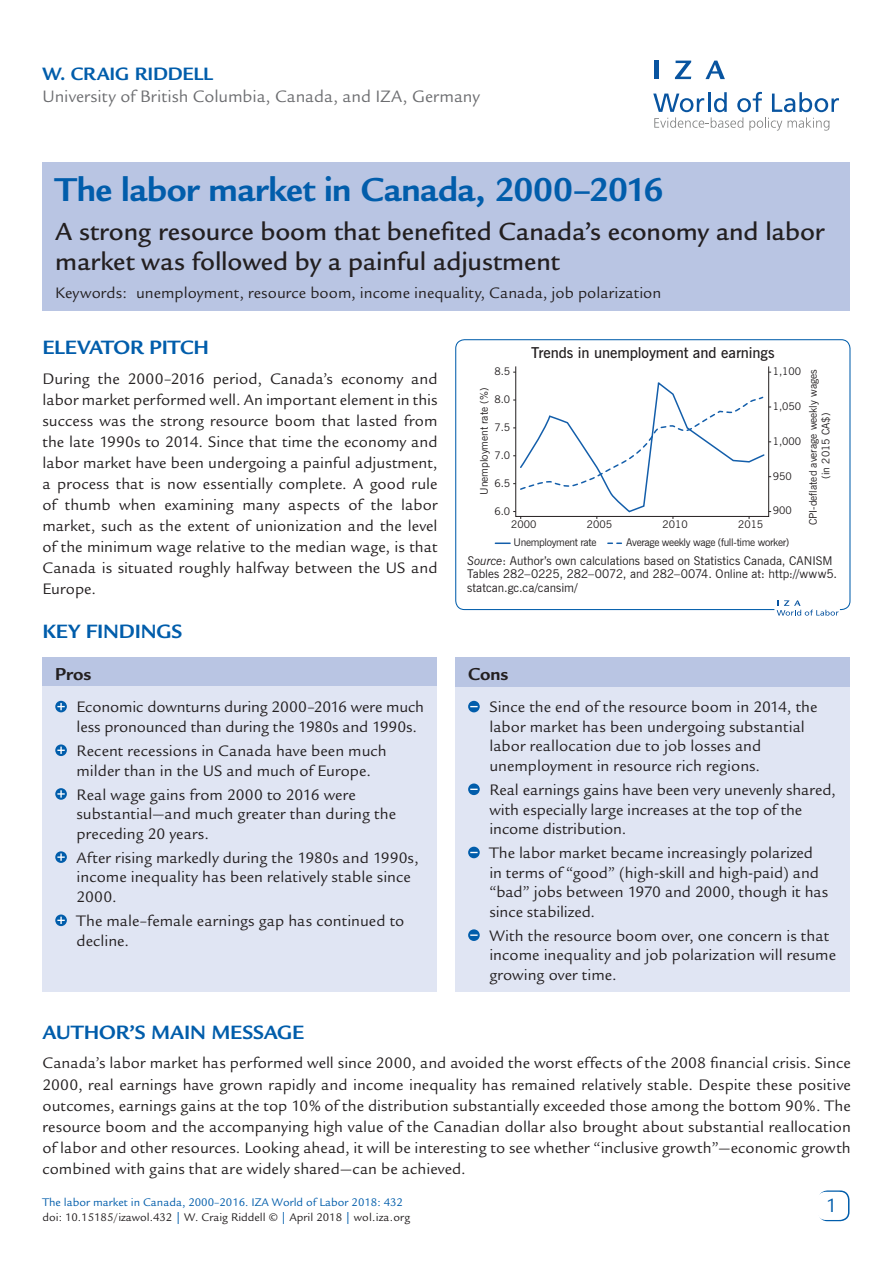
<style>
.page{position:relative;width:893px;height:1263px;background:#fff}
.page>*{position:absolute;margin:0;border:0;box-sizing:border-box;transform-origin:0 0}
.Cover__Title{font:700 36px "Legacy Sans";letter-spacing:-.015em;color:#015dab}
.Cover__Subtitle{font:500 27px/30px "Legacy Sans";letter-spacing:-.005em;color:#231f20}
.Main__A_Level_Headin{font:700 21px "Legacy Sans";letter-spacing:-.01em;color:#015dab}
.t1{font:21px "Legacy Sans";color:#015dab}
.Cover__AuthorName{font:700 19.5px "Legacy Sans";letter-spacing:-.005em;color:#015dab}
.Cover__Pro_Con_Heade{font:700 18.75px "Legacy Sans";letter-spacing:-.005em;color:#231f20}
.Cover__Affiliation{font:18px "Legacy Sans";letter-spacing:-.005em;color:#6c6d70}
.Main__Bodytext{font:16.5px/21px "Legacy Sans";letter-spacing:.005em;color:#231f20;text-align:justify}
.Cover__Pro_Con_Bulle{font:16.5px/19.5px "Legacy Sans";color:#231f20}
.Keywords{font:16.5px "Legacy Sans";letter-spacing:.005em;color:#231f20}
.GA_Head{font:600 15px "News Gothic BT";letter-spacing:-.005em;color:#231f20}
.Figso{font:12px/13.5px "News Gothic BT";color:#231f20}
.t2{font:12px/14.5px "Legacy Sans";color:#015dab}
.t3{font:10.5px/12.6px "News Gothic BT";color:#231f20;text-align:center}
.t4{font:10.5px "News Gothic BT";letter-spacing:-.03em;color:#231f20}
.s1{font-style:italic}
.s2{color:#231f20}
.s3{font-family:"Legacy Sans Std";color:#231f20}
</style>
<div class="page">
<div style="left:43px;top:162px;width:807px;height:149px;background:#b9c5e3"></div>
<div style="left:818px;top:1190px;width:31px;height:31px;border:2px solid #015dab;border-radius:9px"></div>
<div style="left:817px;top:1192px;width:30px;height:28px;background:#fff;border-radius:9px"></div>
<svg style="left:653px;top:92px;width:186px;height:39px"></svg>
<hr style="left:654px;top:61px;width:4px;height:18px;background:#0854a0">
<svg style="left:675px;top:61px;width:16px;height:18px"></svg>
<svg style="left:705px;top:61px;width:20px;height:18px"></svg>
<div style="left:455px;top:657px;width:395px;height:335px;background:#e0e5f3"></div>
<div style="left:455px;top:657px;width:395px;height:29px;background:#b9c5e3"></div>
<svg style="left:468px;top:701px;width:12px;height:11px"></svg>
<svg style="left:468px;top:783px;width:12px;height:12px"></svg>
<svg style="left:468px;top:847px;width:12px;height:11px"></svg>
<div style="left:468px;top:929px;width:12px;height:12px;background:#015dab;border-radius:50%"></div>
<svg style="left:470px;top:934px;width:8px;height:2px"></svg>
<div style="left:43px;top:657px;width:394px;height:335px;background:#e0e5f3"></div>
<div style="left:43px;top:657px;width:394px;height:28px;background:#b9c5e3"></div>
<svg style="left:55px;top:701px;width:12px;height:11px"></svg>
<svg style="left:57px;top:703px;width:8px;height:7px"></svg>
<svg style="left:55px;top:744px;width:12px;height:12px"></svg>
<svg style="left:57px;top:747px;width:8px;height:7px"></svg>
<svg style="left:55px;top:788px;width:12px;height:12px"></svg>
<svg style="left:57px;top:790px;width:8px;height:8px"></svg>
<svg style="left:55px;top:851px;width:12px;height:12px"></svg>
<svg style="left:57px;top:853px;width:8px;height:8px"></svg>
<svg style="left:55px;top:914px;width:12px;height:12px"></svg>
<svg style="left:57px;top:917px;width:8px;height:7px"></svg>
<div style="left:455px;top:339px;width:395px;height:271px;border:1px solid #015dab;border-radius:9px"></div>
<div style="left:774px;top:599px;width:66px;height:18px;background:#fff"></div>
<svg style="left:777px;top:600px;width:62px;height:16px"></svg>
<svg style="left:513px;top:381px;width:258px;height:138px"></svg>
<svg style="left:495px;top:542px;width:15px;height:2px"></svg>
<svg style="left:608px;top:542px;width:14px;height:2px"></svg>
<p class="Cover__AuthorName" style="left:43px;top:63px;width:172px">W. CRAIG RIDDELL</p>
<p class="Cover__Affiliation" style="left:43px;top:86px;width:439px">University of British Columbia, Canada, and IZA, Germany</p>
<p class="Cover__Title" style="left:55px;top:169px;width:610px">The labor market in Canada, 2000–2016</p>
<p class="Cover__Subtitle" style="left:55px;top:216px;width:771px">A strong resource boom that benefited Canada’s economy and labor market was followed by a painful adjustment</p>
<p class="Keywords" style="left:55px;top:283px;width:608px">Keywords: unemployment, resource boom, income inequality, Canada, job polarization</p>
<p class="Main__A_Level_Headin" style="left:42px;top:336px;width:168px">ELEVATOR PITCH</p>
<p class="GA_Head" style="left:531px;top:343px;width:245px">Trends in unemployment and earnings</p>
<p class="Main__Bodytext" style="left:42px;top:368px;width:397px">During the 2000–2016 period, Canada’s economy and labor market performed well. An important element in this success was the strong resource boom that lasted from the late 1990s to 2014. Since that time the economy and labor market have been undergoing a painful adjustment, a process that is now essentially complete. A good rule of thumb when examining many aspects of the labor market, such as the extent of unionization and the level of the minimum wage relative to the median wage, is that Canada is situated roughly halfway between the US and Europe.</p>
<p class="Main__A_Level_Headin" style="left:42px;top:619px;width:141px">KEY FINDINGS</p>
<p class="Cover__Pro_Con_Heade" style="left:468px;top:663px;width:42px">Cons</p>
<p class="Cover__Pro_Con_Bulle" style="left:489px;top:698px;width:330px">Since the end of the resource boom in 2014, the labor market has been undergoing substantial labor reallocation due to job losses and unemployment in resource rich regions.</p>
<p class="Cover__Pro_Con_Bulle" style="left:489px;top:780px;width:348px">Real earnings gains have been very unevenly shared, with especially large increases at the top of the income distribution.</p>
<p class="Cover__Pro_Con_Bulle" style="left:489px;top:843px;width:340px">The labor market became increasingly polarized in terms of “good” (high-skill and high-paid) and “bad” jobs between 1970 and 2000, though it has since stabilized.</p>
<p class="Cover__Pro_Con_Bulle" style="left:489px;top:926px;width:348px">With the resource boom over, one concern is that income inequality and job polarization will resume growing over time.</p>
<p class="t3" style="left:494px;top:365px;width:17px">8.5</p>
<p class="t3" style="left:773px;top:365px;width:30px">1,100</p>
<p class="t3" style="left:773px;top:400px;width:30px">1,050</p>
<p class="t3" style="left:773px;top:434px;width:30px">1,000</p>
<p class="t3" style="left:773px;top:469px;width:20px">950</p>
<p class="t3" style="left:773px;top:504px;width:20px">900</p>
<p class="t3" style="left:511px;top:518px;width:27px">2000</p>
<p class="t3" style="left:587px;top:518px;width:27px">2005</p>
<p class="t3" style="left:662px;top:518px;width:27px">2010</p>
<p class="t3" style="left:738px;top:518px;width:27px">2015</p>
<p class="t3" style="left:807px;top:525px;width:158px;rotate:-90deg">CPI-deflated average weekly wages (in 2015 CA$)</p>
<p class="t3" style="left:478px;top:495px;width:108px;rotate:-90deg">Unemployment rate (%)</p>
<p class="t3" style="left:494px;top:393px;width:17px">8.0</p>
<p class="t3" style="left:494px;top:421px;width:17px">7.5</p>
<p class="t3" style="left:494px;top:449px;width:17px">7.0</p>
<p class="t3" style="left:494px;top:477px;width:17px">6.5</p>
<p class="t3" style="left:494px;top:505px;width:17px">6.0</p>
<p class="t4" style="left:514px;top:536px;width:84px">Unemployment rate</p>
<p class="t4" style="left:626px;top:536px;width:165px">Average weekly wage (full-time worker)</p>
<p class="Figso" style="left:467px;top:553px;width:371px"><span class="s1">Source</span>: Author’s own calculations based on Statistics Canada, CANISM<br>Tables 282–0225, 282–0072, and 282–0074. Online at: http://www5. statcan.gc.ca/cansim/</p>
<p class="Cover__Pro_Con_Heade" style="left:55px;top:663px;width:38px">Pros</p>
<p class="Cover__Pro_Con_Bulle" style="left:77px;top:698px;width:349px">Economic downturns during 2000–2016 were much less pronounced than during the 1980s and 1990s.</p>
<p class="Cover__Pro_Con_Bulle" style="left:77px;top:741px;width:312px">Recent recessions in Canada have been much milder than in the US and much of Europe.</p>
<p class="Cover__Pro_Con_Bulle" style="left:77px;top:785px;width:321px">Real wage gains from 2000 to 2016 were substantial—and much greater than during the preceding 20 years.</p>
<p class="Cover__Pro_Con_Bulle" style="left:77px;top:848px;width:344px">After rising markedly during the 1980s and 1990s, income inequality has been relatively stable since<br>2000.</p>
<p class="Cover__Pro_Con_Bulle" style="left:77px;top:911px;width:329px">The male–female earnings gap has continued to decline.</p>
<p class="Main__A_Level_Headin" style="left:43px;top:1020px;width:263px">AUTHOR’S MAIN MESSAGE</p>
<p class="Main__Bodytext" style="left:43px;top:1053px;width:810px">Canada’s labor market has performed well since 2000, and avoided the worst effects of the 2008 financial crisis. Since 2000, real earnings have grown rapidly and income inequality has remained relatively stable. Despite these positive outcomes, earnings gains at the top 10% of the distribution substantially exceeded those among the bottom 90%. The resource boom and the accompanying high value of the Canadian dollar also brought about substantial reallocation of labor and other resources. Looking ahead, it will be interesting to see whether “inclusive growth”—economic growth combined with gains that are widely shared—can be achieved.</p>
<p class="t2" style="left:43px;top:1195px;width:369px">The labor market in Canada, 2000–2016. IZA World of Labor 2018: 432 <span class="s2">doi: 10.15185/izawol.432</span> | <span class="s2">W. Craig Riddell ©</span> | <span class="s3">April</span> <span class="s2">2018</span> | <span class="s2">wol.iza.org</span></p>
<p class="t1" style="left:828px;top:1194px;width:13px">1</p>
</div>
